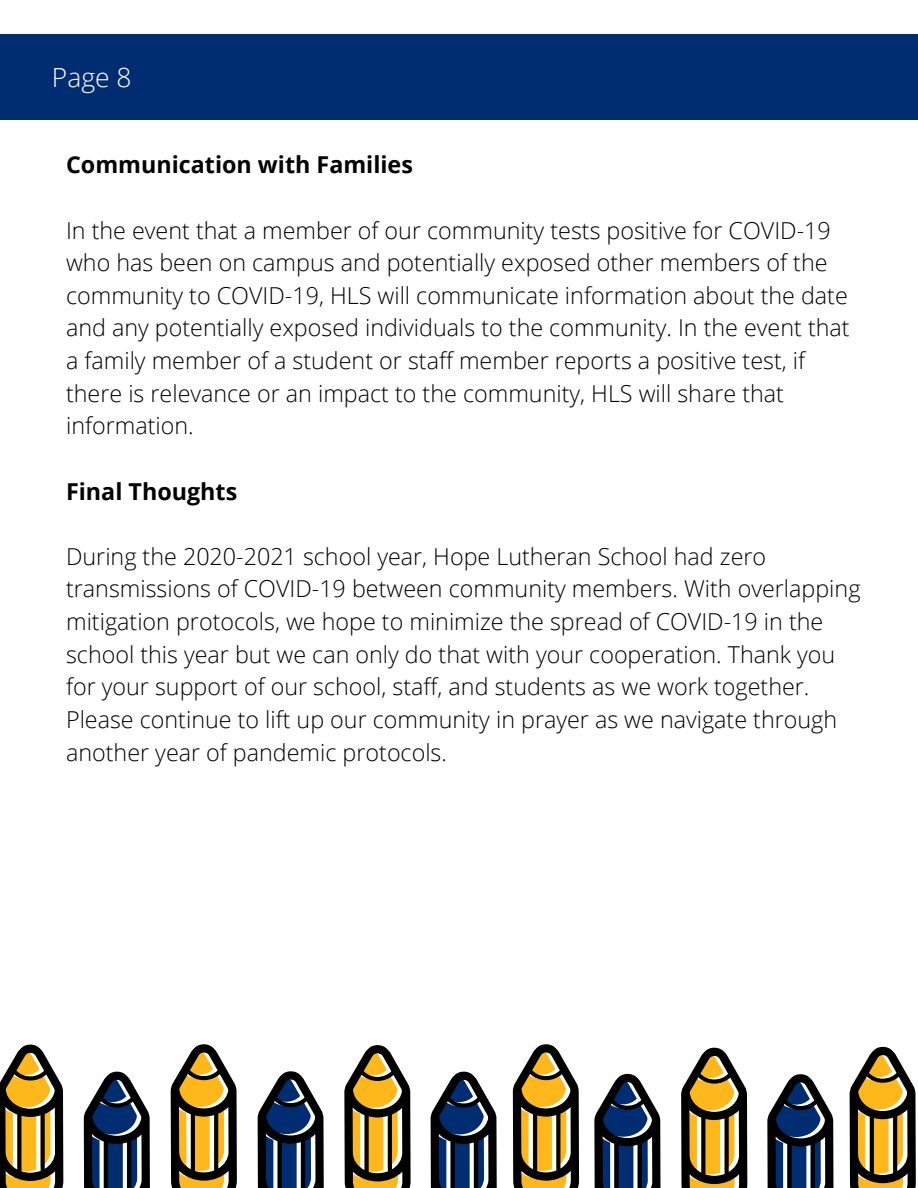
<style>
.page{position:relative;width:918px;height:1188px;background:#fff}
.page>*{position:absolute;margin:0;border:0;box-sizing:border-box;transform-origin:0 0}
.t1{font:300 26.4px "Open Sans";color:#fff}
.t2{font:300 23.25px/32.7px "Open Sans";color:#000}
.t3{font:700 23.25px "Open Sans";color:#000}
</style>
<div class="page">
<svg style="left:0;top:1044px;width:916px;height:144px"></svg>
<div style="left:0;top:35px;width:918px;height:85px;background:#002d72"></div>
<p class="t1" style="left:52px;top:59px;width:81px">Page 8</p>
<p class="t3" style="left:66px;top:149px;width:348px">Communication with Families</p>
<p class="t2" style="left:66px;top:213px;width:785px">In the event that a member of our community tests positive for COVID-19 who has been on campus and potentially exposed other members of the community to COVID-19, HLS will communicate information about the date and any potentially exposed individuals to the community. In the event that a family member of a student or staff member reports a positive test, if there is relevance or an impact to the community, HLS will share that information.</p>
<p class="t3" style="left:66px;top:475px;width:173px">Final Thoughts</p>
<p class="t2" style="left:66px;top:539px;width:796px">During the 2020-2021 school year, Hope Lutheran School had zero transmissions of COVID-19 between community members. With overlapping mitigation protocols, we hope to minimize the spread of COVID-19 in the school this year but we can only do that with your cooperation. Thank you for your support of our school, staff, and students as we work together.<br>Please continue to lift up our community in prayer as we navigate through another year of pandemic protocols.</p>
</div>
